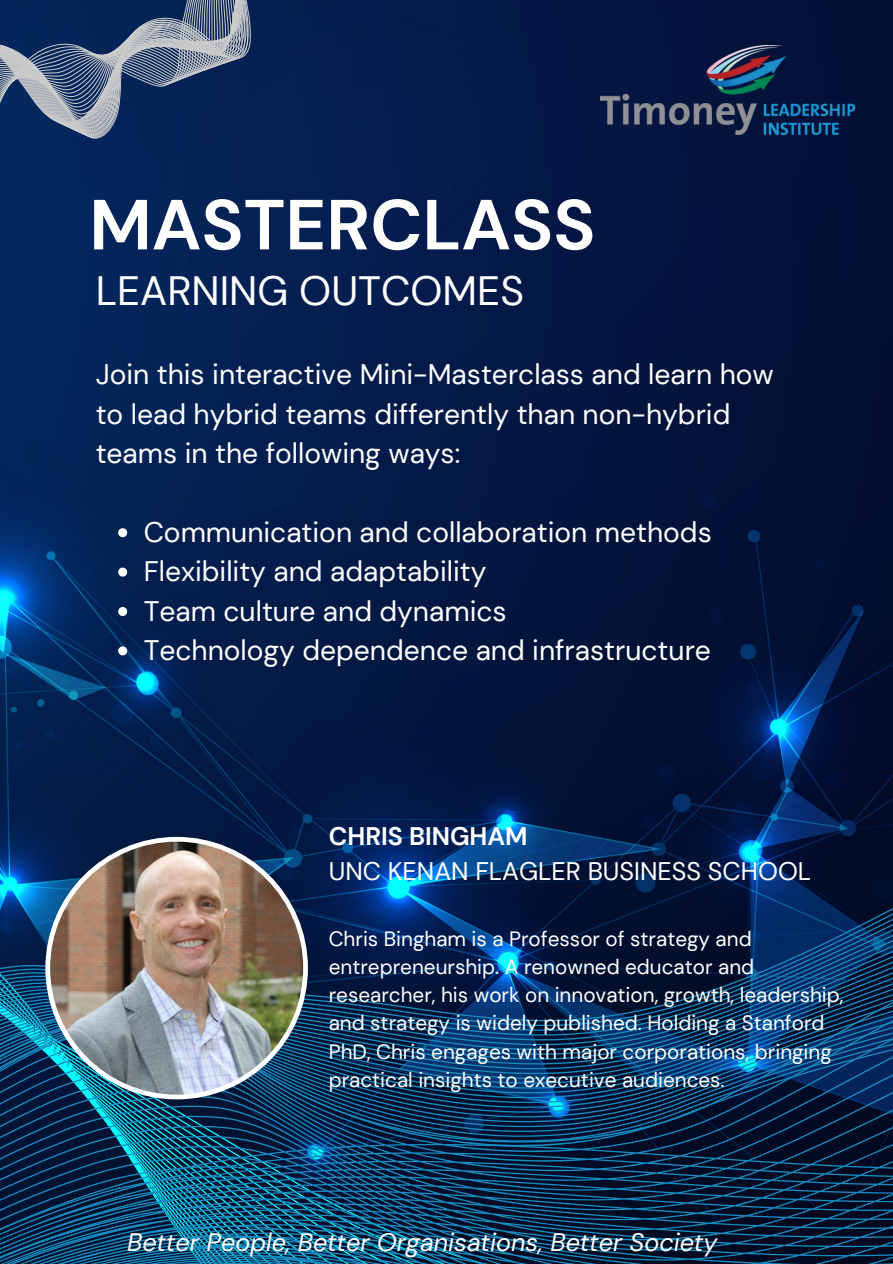
<style>
.page{position:relative;width:893px;height:1264px;background:#fff}
.page>*{position:absolute;margin:0;border:0;box-sizing:border-box;transform-origin:0 0}
.t1{font:700 70.65px "DM Sans";color:#fff}
.t2{font:40.95px "DM Sans";color:#fff}
.t3{font:28.2px/39.3px "DM Sans";color:#fff}
.t4{font:25.35px "DM Sans";color:#fff}
.t5{font:700 25.35px "DM Sans";color:#fff}
.t6{font:italic 25.2px "DM Sans";color:#fff}
.t7{font:20.7px/28.2px "DM Sans";color:#fff}
</style>
<div class="page">
<img style="left:0;top:0;width:892px;height:776px">
<svg style="left:0;top:776px;width:892px;height:487px;background:#052f59"></svg>
<img style="left:45px;top:836px;width:263px;height:263px">
<svg style="left:0;top:0;width:332px;height:232px;background:#1f3966"></svg>
<img style="left:600px;top:46px;width:263px;height:98px">
<svg style="left:118px;top:528px;width:9px;height:9px"></svg>
<svg style="left:118px;top:567px;width:9px;height:9px"></svg>
<svg style="left:118px;top:607px;width:9px;height:9px"></svg>
<svg style="left:118px;top:646px;width:9px;height:9px"></svg>
<p class="t1" style="left:89px;top:179px;width:507px">MASTERCLASS</p>
<p class="t2" style="left:96px;top:264px;width:430px">LEARNING OUTCOMES</p>
<p class="t3" style="left:96px;top:355px;width:679px">Join this interactive Mini-Masterclass and learn how to lead hybrid teams differently than non-hybrid teams in the following ways:</p>
<p class="t3" style="left:144px;top:512px;width:569px">Communication and collaboration methods</p>
<p class="t3" style="left:144px;top:552px;width:344px">Flexibility and adaptability</p>
<p class="t3" style="left:144px;top:591px;width:364px">Team culture and dynamics</p>
<p class="t3" style="left:144px;top:630px;width:569px">Technology dependence and infrastructure</p>
<p class="t5" style="left:329px;top:819px;width:200px">CHRIS BINGHAM</p>
<p class="t4" style="left:329px;top:854px;width:484px">UNC KENAN FLAGLER BUSINESS SCHOOL</p>
<p class="t7" style="left:329px;top:924px;width:516px">Chris Bingham is a Professor of strategy and entrepreneurship. A renowned educator and researcher, his work on innovation, growth, leadership, and strategy is widely published. Holding a Stanford PhD, Chris engages with major corporations, bringing practical insights to executive audiences.</p>
<p class="t6" style="left:127px;top:1225px;width:591px">Better People, Better Organisations, Better Society</p>
</div>
